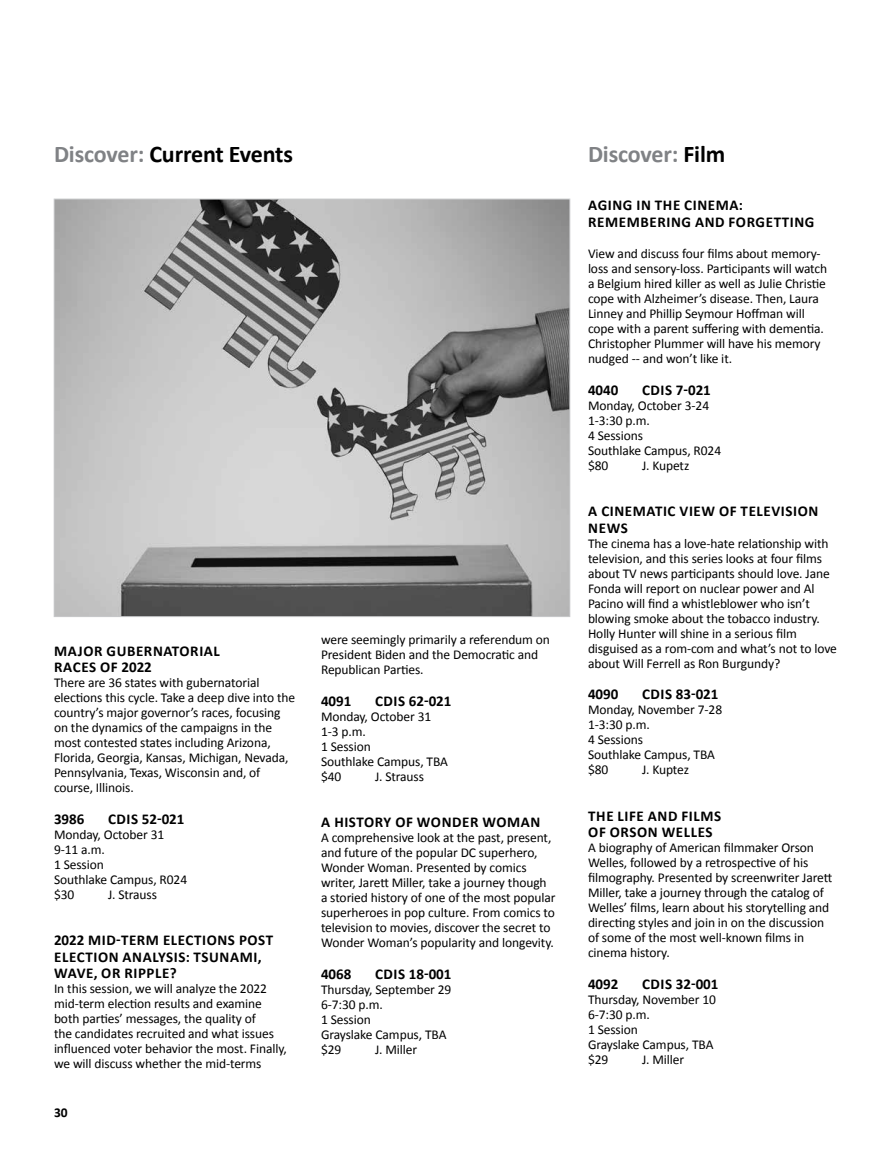
<style>
.page{position:relative;width:891px;height:1161px;background:#fff}
.page>*{position:absolute;margin:0;border:0;box-sizing:border-box;transform-origin:0 0}
.t1{font:700 24px "Calibri";letter-spacing:-.005em;color:#000}
.t2{font:700 24px "Calibri";letter-spacing:-.005em;color:#808285}
.t3{font:700 15px/16.5px "Calibri";letter-spacing:.04em;color:#000}
.t4{font:700 15px "Calibri";letter-spacing:.02em;color:#000}
.t5{font:13.5px/15px "Calibri";letter-spacing:-.005em;color:#000}
.t6{font:700 13.5px "Calibri";color:#000}
.s1{color:#808285}
.s2{color:#000}
</style>
<div class="page">
<img style="left:56px;top:201px;width:512px;height:414px">
<h1 class="t1" style="left:54px;top:137px;width:240px"><span class="s1">Discover:</span> Current Events</h1>
<h1 class="t2" style="left:588px;top:137px;width:139px">Discover: <span class="s2">Film</span></h1>
<p class="t3" style="left:54px;top:642px;width:167px">MAJOR GUBERNATORIAL<br>RACES OF 2022</p>
<p class="t5" style="left:54px;top:675px;width:243px">There are 36 states with gubernatorial elections this cycle. Take a deep dive into the country’s major governor’s races, focusing on the dynamics of the campaigns in the most contested states including Arizona, Florida, Georgia, Kansas, Michigan, Nevada, Pennsylvania, Texas, Wisconsin and, of course, Illinois.</p>
<p class="t3" style="left:54px;top:810px;width:32px">3986</p>
<p class="t4" style="left:108px;top:808px;width:78px">CDIS 52-021</p>
<p class="t5" style="left:54px;top:826px;width:135px">Monday, October 31<br>9-11 a.m.<br>1 Session<br>Southlake Campus, R024 $30</p>
<p class="t5" style="left:108px;top:886px;width:51px">J. Strauss</p>
<p class="t3" style="left:54px;top:931px;width:221px">2022 MID-TERM ELECTIONS POST<br>ELECTION ANALYSIS: TSUNAMI,<br>WAVE, OR RIPPLE?</p>
<p class="t5" style="left:54px;top:981px;width:234px">In this session, we will analyze the 2022 mid-term election results and examine both parties’ messages, the quality of<br>the candidates recruited and what issues influenced voter behavior the most. Finally, we will discuss whether the mid-terms</p>
<p class="t6" style="left:54px;top:1103px;width:15px">30</p>
<p class="t5" style="left:321px;top:631px;width:231px">were seemingly primarily a referendum on<br>President Biden and the Democratic and<br>Republican Parties.</p>
<p class="t3" style="left:321px;top:692px;width:32px">4091</p>
<p class="t4" style="left:375px;top:690px;width:78px">CDIS 62-021</p>
<p class="t5" style="left:321px;top:708px;width:129px">Monday, October 31<br>1-3 p.m.<br>1 Session<br>Southlake Campus, TBA $40</p>
<p class="t5" style="left:375px;top:768px;width:51px">J. Strauss</p>
<p class="t3" style="left:321px;top:813px;width:221px">A HISTORY OF WONDER WOMAN</p>
<p class="t5" style="left:321px;top:829px;width:236px">A comprehensive look at the past, present, and future of the popular DC superhero, Wonder Woman. Presented by comics writer, Jarett Miller, take a journey though a storied history of one of the most popular superheroes in pop culture. From comics to television to movies, discover the secret to Wonder Woman’s popularity and longevity.</p>
<p class="t3" style="left:321px;top:965px;width:32px">4068</p>
<p class="t4" style="left:375px;top:963px;width:78px">CDIS 18-001</p>
<p class="t5" style="left:321px;top:981px;width:132px">Thursday, September 29<br>6-7:30 p.m.<br>1 Session<br>Grayslake Campus, TBA $29</p>
<p class="t5" style="left:375px;top:1041px;width:44px">J. Miller</p>
<p class="t3" style="left:588px;top:196px;width:228px">AGING IN THE CINEMA:<br>REMEMBERING AND FORGETTING</p>
<p class="t5" style="left:588px;top:246px;width:241px">View and discuss four films about memory&shy;loss and sensory-loss. Participants will watch a Belgium hired killer as well as Julie Christie cope with Alzheimer’s disease. Then, Laura Linney and Phillip Seymour Hoffman will cope with a parent suffering with dementia.<br>Christopher Plummer will have his memory nudged -- and won’t like it.</p>
<p class="t3" style="left:588px;top:381px;width:32px">4040</p>
<p class="t3" style="left:642px;top:381px;width:70px">CDIS 7-021</p>
<p class="t5" style="left:588px;top:397px;width:135px">Monday, October 3-24<br>1-3:30 p.m.<br>4 Sessions<br>Southlake Campus, R024 $80</p>
<p class="t5" style="left:642px;top:457px;width:49px">J. Kupetz</p>
<p class="t3" style="left:588px;top:502px;width:232px">A CINEMATIC VIEW OF TELEVISION<br>NEWS</p>
<p class="t5" style="left:588px;top:535px;width:250px">The cinema has a love-hate relationship with television, and this series looks at four films about TV news participants should love. Jane Fonda will report on nuclear power and Al Pacino will find a whistleblower who isn’t blowing smoke about the tobacco industry.<br>Holly Hunter will shine in a serious film disguised as a rom-com and what’s not to love about Will Ferrell as Ron Burgundy?</p>
<p class="t3" style="left:588px;top:685px;width:32px">4090</p>
<p class="t4" style="left:642px;top:684px;width:78px">CDIS 83-021</p>
<p class="t5" style="left:588px;top:702px;width:136px">Monday, November 7-28<br>1-3:30 p.m.<br>4 Sessions<br>Southlake Campus, TBA $80</p>
<p class="t5" style="left:642px;top:762px;width:49px">J. Kuptez</p>
<p class="t3" style="left:588px;top:807px;width:134px">THE LIFE AND FILMS<br>OF ORSON WELLES</p>
<p class="t5" style="left:588px;top:840px;width:246px">A biography of American filmmaker Orson Welles, followed by a retrospective of his filmography. Presented by screenwriter Jarett Miller, take a journey through the catalog of Welles’ films, learn about his storytelling and directing styles and join in on the discussion of some of the most well-known films in cinema history.</p>
<p class="t3" style="left:588px;top:975px;width:32px">4092</p>
<p class="t4" style="left:642px;top:973px;width:78px">CDIS 32-001</p>
<p class="t5" style="left:588px;top:991px;width:129px">Thursday, November 10<br>6-7:30 p.m.<br>1 Session<br>Grayslake Campus, TBA $29</p>
<p class="t5" style="left:642px;top:1051px;width:44px">J. Miller</p>
</div>
